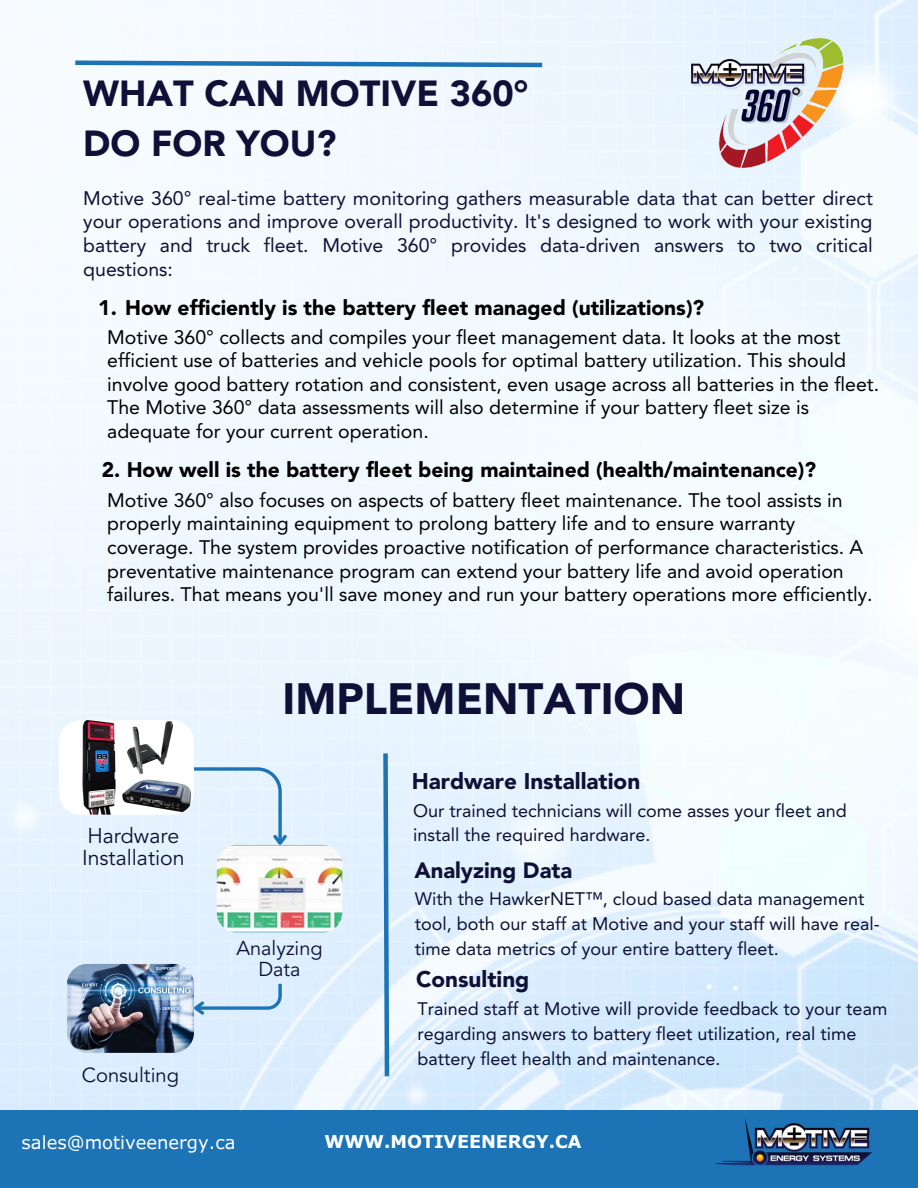
<style>
.page{position:relative;width:918px;height:1188px;background:#fff}
.page>*{position:absolute;margin:0;border:0;box-sizing:border-box;transform-origin:0 0}
.t1{font:900 43.5px "Avenir LT Std";color:#0e1037}
.t2{font:900 36px "Avenir LT Std";color:#0e1037}
.t3{font:900 22.5px "Avenir LT Std";color:#0e1037}
.t4{font:900 22.05px "Avenir LT Std";color:#0e1037}
.t5{font:21.3px/21.3px "Avenir LT Std";color:#0e1037}
.t6{font:900 21px "Avenir LT Std";color:#000}
.t7{font:20.25px "Avenir LT Std";color:#0e1037}
.t8{font:19.95px/20.2px "Avenir LT Std";color:#0e1037;text-align:center}
.t9{font:19.5px/23.7px "Avenir LT Std";color:#000}
.t10{font:19.5px/23.7px "Avenir LT Std";color:#0e1037;text-align:justify}
.t11{font:18px/24.8px "Avenir LT Std";color:#0e1037}
.t12{font:18px "Verdana Pro";color:#fff}
.t13{font:700 17.55px "Verdana Pro";color:#fff}
</style>
<div class="page">
<img style="left:660px;top:30px;width:216px;height:151px;border-radius:35px">
<img style="left:59px;top:720px;width:135px;height:95px;border-radius:22px">
<img style="left:217px;top:845px;width:125px;height:88px;border-radius:20px">
<img style="left:67px;top:964px;width:127px;height:89px;border-radius:20px">
<svg style="left:191px;top:766px;width:99px;height:83px;background:#d7e9f8"></svg>
<svg style="left:190px;top:981px;width:93px;height:37px;background:#c5def4"></svg>
<svg style="left:71px;top:58px;width:476px;height:12px"></svg>
<svg style="left:381px;top:749px;width:10px;height:332px;background:#8dbade"></svg>
<div style="left:0;top:1110px;width:918px;height:78px;background:#1c73b6"></div>
<img style="left:715px;top:1119px;width:157px;height:47px">
<p class="t2" style="left:83px;top:79px;width:446px">WHAT CAN MOTIVE 360°</p>
<p class="t2" style="left:83px;top:129px;width:255px">DO FOR YOU?</p>
<p class="t10" style="left:83px;top:188px;width:791px">Motive 360° real-time battery monitoring gathers measurable data that can better direct your operations and improve overall productivity. It's designed to work with your existing battery and truck fleet. Motive 360° provides data-driven answers to two critical questions:</p>
<p class="t6" style="left:98px;top:299px;width:607px">1. How efficiently is the battery fleet managed (utilizations)?</p>
<p class="t9" style="left:107px;top:327px;width:773px">Motive 360° collects and compiles your fleet management data. It looks at the most efficient use of batteries and vehicle pools for optimal battery utilization. This should involve good battery rotation and consistent, even usage across all batteries in the fleet.<br>The Motive 360° data assessments will also determine if your battery fleet size is adequate for your current operation.</p>
<p class="t6" style="left:102px;top:461px;width:716px">2. How well is the battery fleet being maintained (health/maintenance)?</p>
<p class="t9" style="left:107px;top:490px;width:767px">Motive 360° also focuses on aspects of battery fleet maintenance. The tool assists in properly maintaining equipment to prolong battery life and to ensure warranty coverage. The system provides proactive notification of performance characteristics. A preventative maintenance program can extend your battery life and avoid operation failures. That means you'll save money and run your battery operations more efficiently.</p>
<p class="t5" style="left:82px;top:827px;width:104px">Hardware<br>Installation</p>
<p class="t7" style="left:82px;top:1067px;width:99px">Consulting</p>
<p class="t1" style="left:283px;top:681px;width:404px">IMPLEMENTATION</p>
<p class="t8" style="left:236px;top:940px;width:88px">Analyzing<br>Data</p>
<p class="t3" style="left:412px;top:772px;width:230px">Hardware Installation</p>
<p class="t11" style="left:413px;top:800px;width:435px">Our trained technicians will come asses your fleet and install the required hardware.</p>
<p class="t4" style="left:414px;top:861px;width:159px">Analyzing Data</p>
<p class="t11" style="left:415px;top:888px;width:466px">With the HawkerNET™, cloud based data management tool, both our staff at Motive and your staff will have real&shy;time data metrics of your entire battery fleet.</p>
<p class="t3" style="left:416px;top:970px;width:115px">Consulting</p>
<p class="t11" style="left:417px;top:998px;width:471px">Trained staff at Motive will provide feedback to your team regarding answers to battery fleet utilization, real time battery fleet health and maintenance.</p>
<p class="t12" style="left:22px;top:1131px;width:215px">sales@motiveenergy.ca</p>
<p class="t13" style="left:325px;top:1131px;width:259px">WWW.MOTIVEENERGY.CA</p>
</div>
